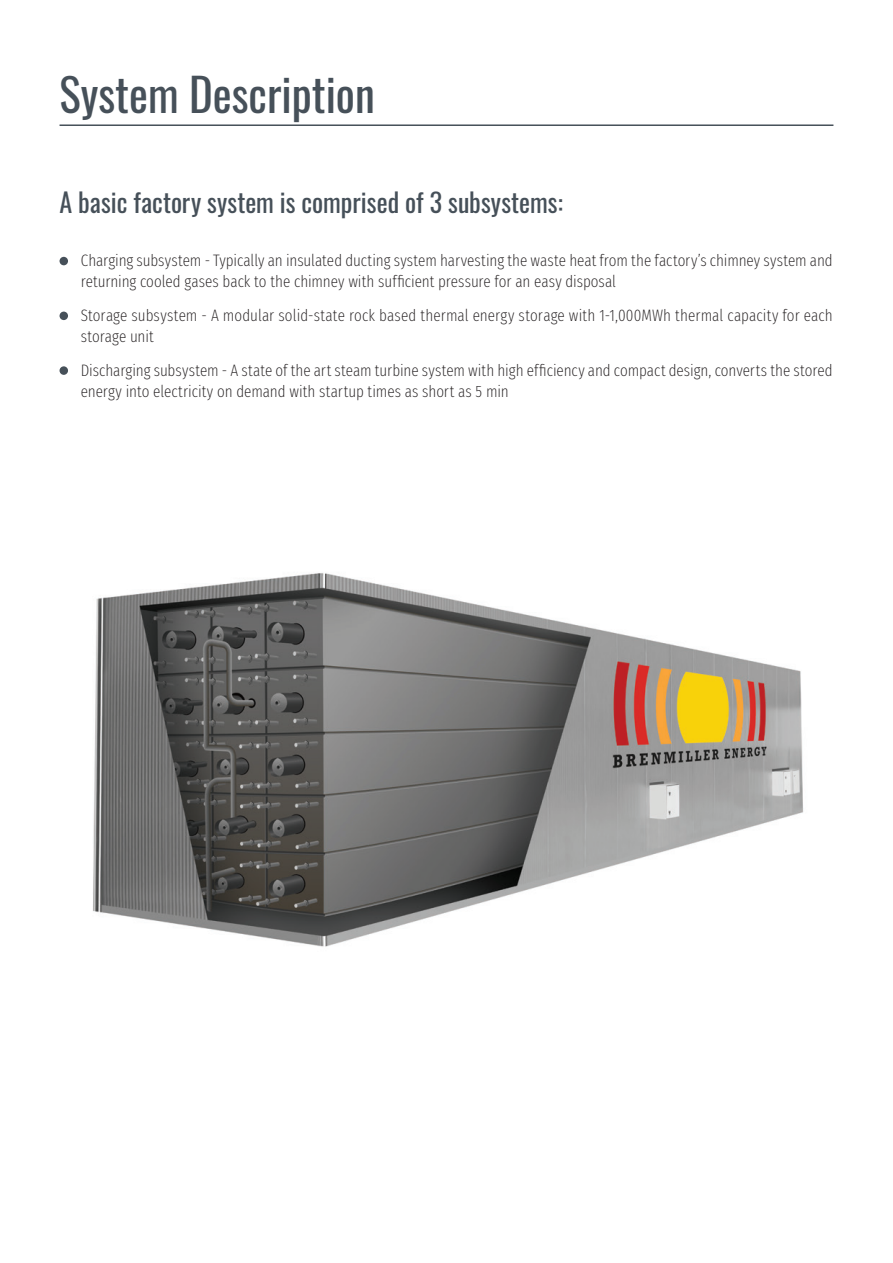
<style>
.page{position:relative;width:893px;height:1263px;background:#fff}
.page>*{position:absolute;margin:0;border:0;box-sizing:border-box;transform-origin:0 0}
.t1{font:45px "Oswald";color:#465059}
.t2{font:26.1px "Oswald";color:#465059}
.t3{font:200 extra-condensed 16.5px/21px "Fira Sans";letter-spacing:.005em;color:#231f20}
</style>
<div class="page">
<img style="left:93px;top:573px;width:711px;height:374px">
<hr style="left:60px;top:124px;width:773px;height:2px;background:#465059">
<div style="left:60px;top:257px;width:8px;height:8px;background:#465059;border-radius:50%"></div>
<div style="left:60px;top:312px;width:8px;height:8px;background:#465059;border-radius:50%"></div>
<div style="left:60px;top:366px;width:8px;height:9px;background:#465059;border-radius:50%"></div>
<h1 class="t1" style="left:60px;top:55px;width:317px">System Description</h1>
<h2 class="t2" style="left:60px;top:179px;width:505px">A basic factory system is comprised of 3 subsystems:</h2>
<p class="t3" style="left:81px;top:250px;width:753px">Charging subsystem - Typically an insulated ducting system harvesting the waste heat from the factory’s chimney system and returning cooled gases back to the chimney with sufficient pressure for an easy disposal</p>
<p class="t3" style="left:81px;top:305px;width:753px">Storage subsystem - A modular solid-state rock based thermal energy storage with 1-1,000MWh thermal capacity for each storage unit</p>
<p class="t3" style="left:81px;top:360px;width:753px">Discharging subsystem - A state of the art steam turbine system with high efficiency and compact design, converts the stored energy into electricity on demand with startup times as short as 5 min</p>
</div>
